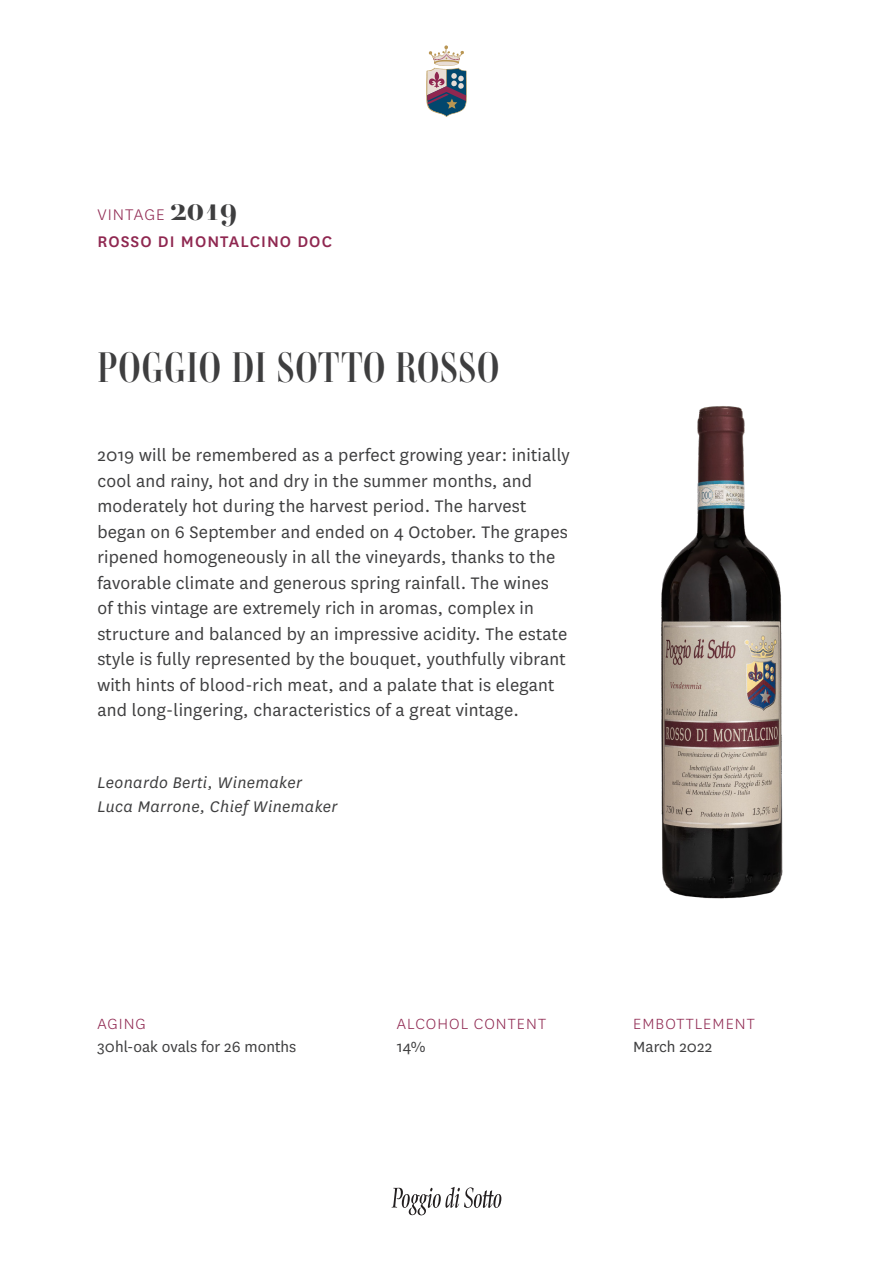
<style>
.page{position:relative;width:893px;height:1263px;background:#fff}
.page>*{position:absolute;margin:0;border:0;box-sizing:border-box;transform-origin:0 0}
.t1{font:600 42px "Ambroise Std Firmin";letter-spacing:.02em;color:#3e3e3f}
.t2{font:19.5px/25.5px "National";letter-spacing:.01em;color:#3e3e3f}
.t3{font:italic 18px/24px "National";letter-spacing:.02em;color:#3e3e3f}
.t4{font:500 18px/27px "National";letter-spacing:.06em;color:#8f2750}
.t5{font:17.25px "National";color:#3e3e3f}
.t6{font:300 17.25px "National";letter-spacing:.06em;color:#8f2750}
.s1{font-weight:300}
.s2{font-family:"Ambroise Std";font-weight:700;font-size:30.6px;color:#3e3e3f}
</style>
<div class="page">
<svg style="left:392px;top:1187px;width:109px;height:28px"></svg>
<svg style="left:426px;top:46px;width:41px;height:71px"></svg>
<img style="left:661px;top:406px;width:122px;height:493px">
<p class="t4" style="left:97px;top:200px;width:236px"><span class="s1">VINTAGE</span> <span class="s2">2019<br></span>ROSSO DI MONTALCINO DOC</p>
<p class="t1" style="left:97px;top:341px;width:403px">POGGIO DI SOTTO ROSSO</p>
<p class="t2" style="left:97px;top:442px;width:474px">2019 will be remembered as a perfect growing year: initially cool and rainy, hot and dry in the summer months, and moderately hot during the harvest period. The harvest began on 6 September and ended on 4 October. The grapes ripened homogeneously in all the vineyards, thanks to the favorable climate and generous spring rainfall. The wines<br>of this vintage are extremely rich in aromas, complex in structure and balanced by an impressive acidity. The estate style is fully represented by the bouquet, youthfully vibrant with hints of blood-rich meat, and a palate that is elegant and long-lingering, characteristics of a great vintage.</p>
<p class="t3" style="left:97px;top:770px;width:241px">Leonardo Berti, Winemaker<br>Luca Marrone, Chief Winemaker</p>
<p class="t6" style="left:97px;top:1013px;width:50px">AGING</p>
<p class="t5" style="left:97px;top:1035px;width:200px">30hl-oak ovals for 26 months</p>
<p class="t6" style="left:397px;top:1013px;width:151px">ALCOHOL CONTENT</p>
<p class="t5" style="left:397px;top:1035px;width:30px">14%</p>
<p class="t6" style="left:633px;top:1013px;width:123px">EMBOTTLEMENT</p>
<p class="t5" style="left:633px;top:1035px;width:81px">March 2022</p>
</div>
